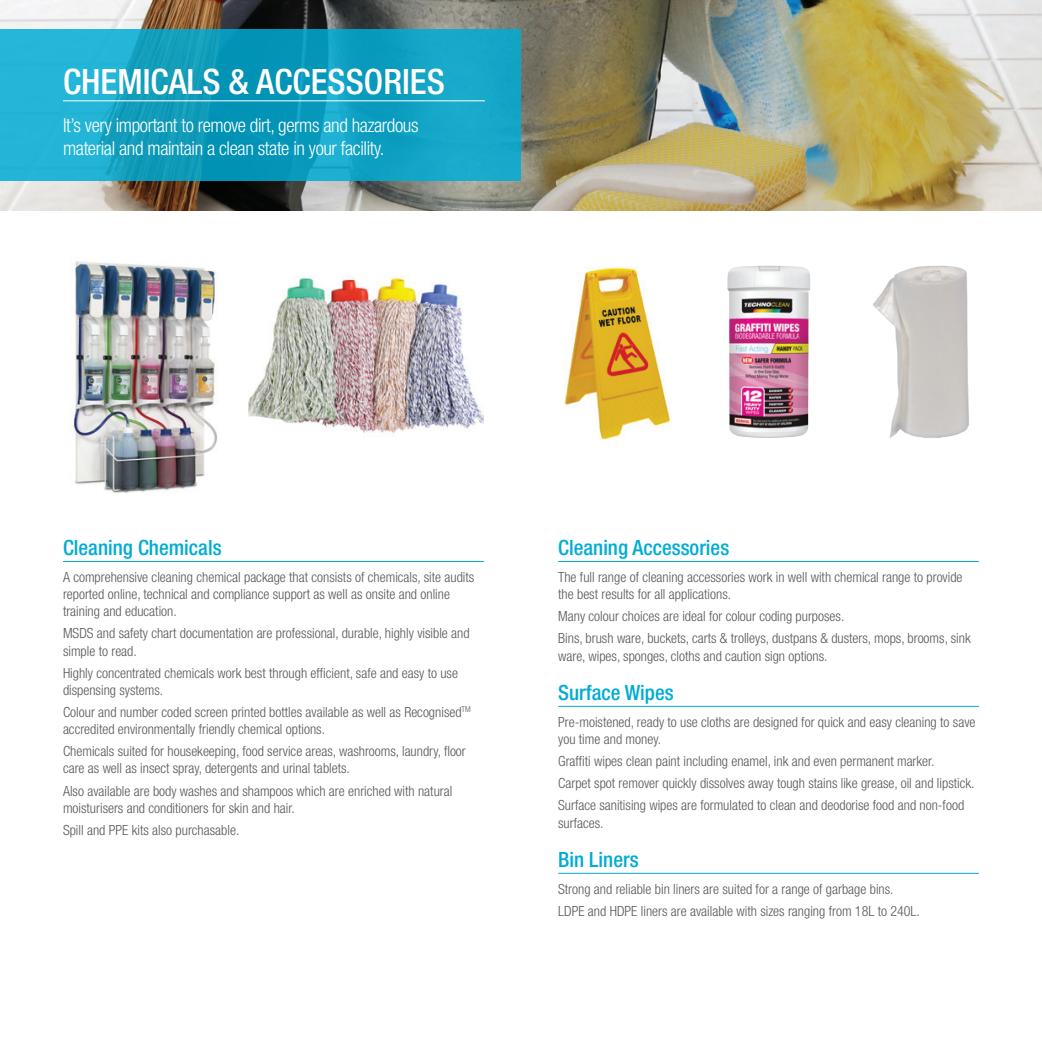
<style>
.page{position:relative;width:1042px;height:1042px;background:#fff}
.page>*{position:absolute;margin:0;border:0;box-sizing:border-box;transform-origin:0 0}
.t1{font:500 condensed 35px "Helvetica Neue";color:#fff}
.t2{font:500 condensed 21px "Helvetica Neue";color:#00acd5}
.t3{font:300 condensed 19.25px/23.1px "Helvetica Neue";letter-spacing:-.02em;color:#fff}
.t4{font:300 condensed 14px/17.2px "Helvetica Neue";color:#57585a}
</style>
<div class="page">
<img style="left:0;top:0;width:1042px;height:211px">
<svg style="left:0;top:30px;width:521px;height:151px;background:#13a3c5"></svg>
<hr style="left:63px;top:561px;width:421px;height:1px;background:#00acd5">
<hr style="left:63px;top:101px;width:422px;height:1px;background:#fff">
<hr style="left:558px;top:561px;width:421px;height:1px;background:#00acd5">
<hr style="left:558px;top:706px;width:421px;height:1px;background:#00acd5">
<hr style="left:558px;top:873px;width:421px;height:1px;background:#00acd5">
<img style="left:73px;top:261px;width:145px;height:232px">
<img style="left:564px;top:267px;width:106px;height:172px">
<img style="left:248px;top:276px;width:236px;height:158px">
<img style="left:873px;top:265px;width:96px;height:173px">
<img style="left:727px;top:265px;width:83px;height:173px">
<h1 class="t1" style="left:63px;top:61px;width:383px">CHEMICALS &amp; ACCESSORIES</h1>
<h3 class="t3" style="left:63px;top:114px;width:357px">It’s very important to remove dirt, germs and hazardous material and maintain a clean state in your facility.</h3>
<h2 class="t2" style="left:63px;top:535px;width:160px">Cleaning Chemicals</h2>
<p class="t4" style="left:63px;top:568px;width:413px">A comprehensive cleaning chemical package that consists of chemicals, site audits reported online, technical and compliance support as well as onsite and online training and education.</p>
<p class="t4" style="left:63px;top:625px;width:408px">MSDS and safety chart documentation are professional, durable, highly visible and simple to read.</p>
<p class="t4" style="left:63px;top:664px;width:396px">Highly concentrated chemicals work best through efficient, safe and easy to use dispensing systems.</p>
<p class="t4" style="left:63px;top:703px;width:409px">Colour and number coded screen printed bottles available as well as Recognised<sup>TM </sup>accredited environmentally friendly chemical options.</p>
<p class="t4" style="left:63px;top:742px;width:404px">Chemicals suited for housekeeping, food service areas, washrooms, laundry, floor care as well as insect spray, detergents and urinal tablets.</p>
<p class="t4" style="left:63px;top:782px;width:391px">Also available are body washes and shampoos which are enriched with natural moisturisers and conditioners for skin and hair.</p>
<p class="t4" style="left:63px;top:821px;width:178px">Spill and PPE kits also purchasable.</p>
<h2 class="t2" style="left:558px;top:535px;width:173px">Cleaning Accessories</h2>
<p class="t4" style="left:558px;top:568px;width:406px">The full range of cleaning accessories work in well with chemical range to provide the best results for all applications.</p>
<p class="t4" style="left:558px;top:605px;width:414px;line-height:22.1px">Many colour choices are ideal for colour coding purposes.<br>Bins, brush ware, buckets, carts &amp; trolleys, dustpans &amp; dusters, mops, brooms, sink</p>
<p class="t4" style="left:558px;top:647px;width:271px">ware, wipes, sponges, cloths and caution sign options.</p>
<h2 class="t2" style="left:558px;top:680px;width:117px">Surface Wipes</h2>
<p class="t4" style="left:558px;top:713px;width:419px">Pre-moistened, ready to use cloths are designed for quick and easy cleaning to save you time and money.</p>
<p class="t4" style="left:558px;top:750px;width:418px;line-height:22.1px">Graffiti wipes clean paint including enamel, ink and even permanent marker.<br>Carpet spot remover quickly dissolves away tough stains like grease, oil and lipstick.<br>Surface sanitising wipes are formulated to clean and deodorise food and non-food</p>
<p class="t4" style="left:558px;top:814px;width:47px">surfaces.</p>
<h2 class="t2" style="left:558px;top:847px;width:82px">Bin Liners</h2>
<p class="t4" style="left:558px;top:878px;width:363px;line-height:22.1px">Strong and reliable bin liners are suited for a range of garbage bins.<br>LDPE and HDPE liners are available with sizes ranging from 18L to 240L.</p>
</div>
